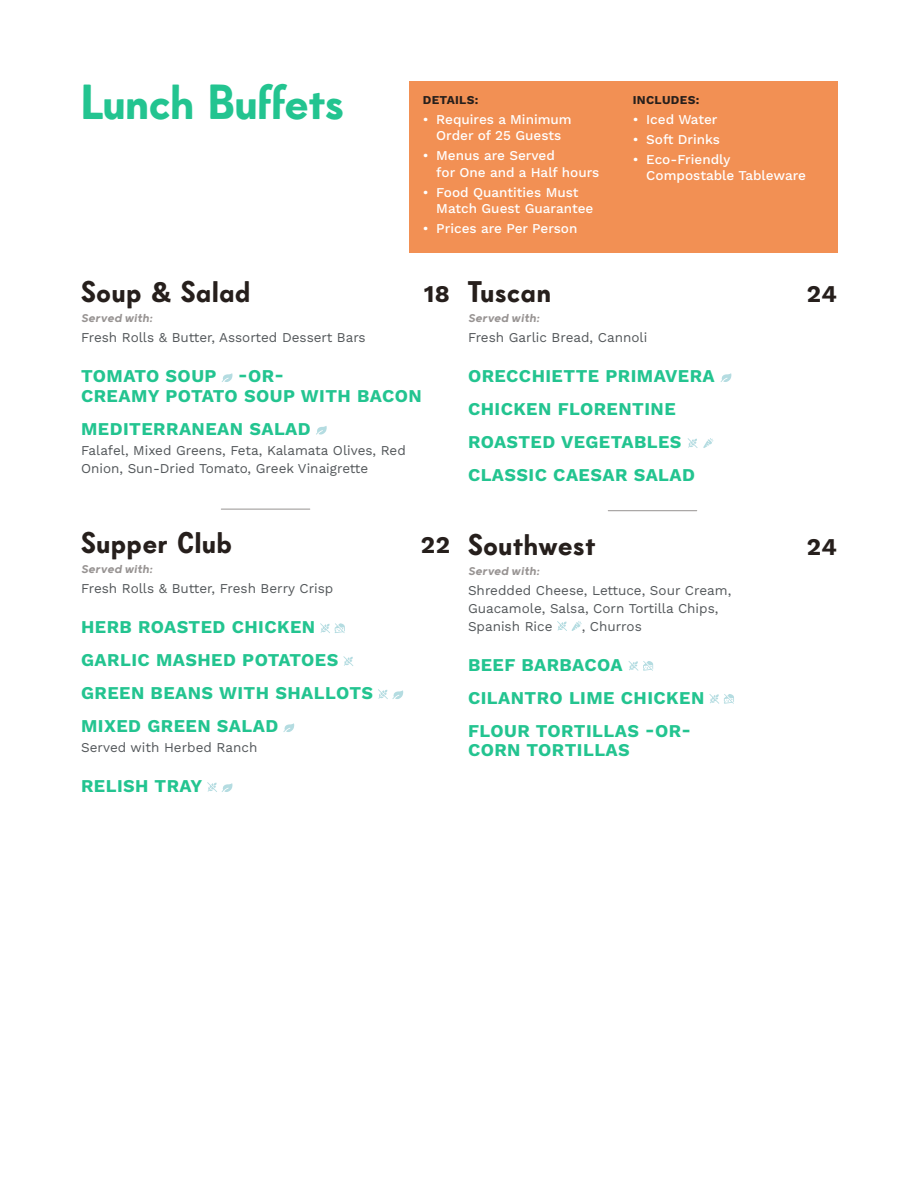
<style>
.page{position:relative;width:918px;height:1188px;background:#fff}
.page>*{position:absolute;margin:0;border:0;box-sizing:border-box;transform-origin:0 0}
.t1{font:49.5px "Poster Boy";color:#23c490}
.Category_Name{font:30px "Poster Boy";letter-spacing:.025em;color:#261f1c}
.Category_Name-2{font:700 24px "Work Sans";letter-spacing:.02em;color:#261f1c}
.Menu_Item{font:700 18px/19.5px "Work Sans";letter-spacing:.025em;color:#23c490}
.Menu_Item_Description{font:13.5px/18px "Work Sans";color:#53575a}
.t2{font:500 13.5px/16.5px "Work Sans";color:#fff}
.Served_With{font:italic 500 13.5px "Grold";color:#979392}
.Details_Includes{font:700 12px "Work Sans";letter-spacing:.025em;color:#261f1c}
.s1{font-family:"Work Sans";font-weight:700}
</style>
<div class="page">
<svg style="left:721px;top:373px;width:10px;height:9px"></svg>
<svg style="left:688px;top:438px;width:25px;height:10px"></svg>
<hr style="left:608px;top:510px;width:89px;height:1px;background:#979392">
<svg style="left:557px;top:621px;width:25px;height:10px"></svg>
<svg style="left:629px;top:661px;width:24px;height:10px"></svg>
<svg style="left:709px;top:694px;width:25px;height:10px"></svg>
<div style="left:409px;top:81px;width:429px;height:172px;background:#f29054"></div>
<svg style="left:222px;top:373px;width:11px;height:9px"></svg>
<svg style="left:316px;top:426px;width:11px;height:9px"></svg>
<hr style="left:221px;top:509px;width:89px;height:1px;background:#979392">
<svg style="left:320px;top:623px;width:25px;height:10px"></svg>
<svg style="left:343px;top:656px;width:10px;height:10px"></svg>
<svg style="left:378px;top:689px;width:25px;height:10px"></svg>
<svg style="left:283px;top:723px;width:11px;height:9px"></svg>
<svg style="left:207px;top:782px;width:25px;height:10px"></svg>
<h1 class="t1" style="left:81px;top:80px;width:264px">Lunch Buffets</h1>
<p class="Details_Includes" style="left:423px;top:93px;width:57px">DETAILS:</p>
<p class="t2" style="left:423px;top:111px;width:150px;text-align:center">• Requires a Minimum<br>Order of 25 Guests</p>
<p class="t2" style="left:436px;top:148px;width:164px;text-indent:-14px">• Menus are Served<br>for One and a Half hours</p>
<p class="t2" style="left:436px;top:184px;width:159px;text-indent:-14px">• Food Quantities Must<br>Match Guest Guarantee</p>
<p class="t2" style="left:423px;top:221px;width:156px">• Prices are Per Person</p>
<p class="Details_Includes" style="left:633px;top:93px;width:68px">INCLUDES:</p>
<p class="t2" style="left:633px;top:111px;width:86px">• Iced Water</p>
<p class="t2" style="left:633px;top:131px;width:89px">• Soft Drinks</p>
<p class="t2" style="left:646px;top:151px;width:161px;text-indent:-14px">• Eco-Friendly<br>Compostable Tableware</p>
<p class="Category_Name" style="left:81px;top:278px;width:171px">Soup <span class="s1">&amp;</span> Salad</p>
<p class="Category_Name-2" style="left:424px;top:280px;width:28px">18</p>
<p class="Served_With" style="left:81px;top:310px;width:73px">Served with:</p>
<p class="Menu_Item_Description" style="left:81px;top:328px;width:286px">Fresh Rolls &amp; Butter, Assorted Dessert Bars</p>
<p class="Menu_Item" style="left:81px;top:367px;width:342px">TOMATO SOUP -OR-<br>CREAMY POTATO SOUP WITH BACON</p>
<p class="Menu_Item" style="left:81px;top:420px;width:231px">MEDITERRANEAN SALAD</p>
<p class="Menu_Item_Description" style="left:81px;top:441px;width:326px">Falafel, Mixed Greens, Feta, Kalamata Olives, Red<br>Onion, Sun-Dried Tomato, Greek Vinaigrette</p>
<p class="Category_Name" style="left:468px;top:278px;width:84px">Tuscan</p>
<p class="Category_Name-2" style="left:807px;top:280px;width:32px">24</p>
<p class="Served_With" style="left:468px;top:310px;width:73px">Served with:</p>
<p class="Menu_Item_Description" style="left:468px;top:328px;width:181px">Fresh Garlic Bread, Cannoli</p>
<p class="Menu_Item" style="left:468px;top:367px;width:248px">ORECCHIETTE PRIMAVERA</p>
<p class="Menu_Item" style="left:468px;top:400px;width:209px">CHICKEN FLORENTINE</p>
<p class="Menu_Item" style="left:468px;top:433px;width:215px">ROASTED VEGETABLES</p>
<p class="Menu_Item" style="left:468px;top:466px;width:229px">CLASSIC CAESAR SALAD</p>
<p class="Category_Name" style="left:81px;top:529px;width:152px">Supper Club</p>
<p class="Category_Name-2" style="left:421px;top:531px;width:31px">22</p>
<p class="Served_With" style="left:81px;top:561px;width:73px">Served with:</p>
<p class="Menu_Item_Description" style="left:81px;top:579px;width:254px">Fresh Rolls &amp; Butter, Fresh Berry Crisp</p>
<p class="Menu_Item" style="left:81px;top:618px;width:236px">HERB ROASTED CHICKEN</p>
<p class="Menu_Item" style="left:81px;top:651px;width:259px">GARLIC MASHED POTATOES</p>
<p class="Menu_Item" style="left:81px;top:684px;width:293px">GREEN BEANS WITH SHALLOTS</p>
<p class="Menu_Item" style="left:81px;top:717px;width:199px">MIXED GREEN SALAD</p>
<p class="Menu_Item_Description" style="left:81px;top:738px;width:178px">Served with Herbed Ranch</p>
<p class="Menu_Item" style="left:81px;top:777px;width:123px">RELISH TRAY</p>
<p class="Category_Name" style="left:468px;top:531px;width:129px">Southwest</p>
<p class="Category_Name-2" style="left:807px;top:532px;width:32px">24</p>
<p class="Served_With" style="left:468px;top:563px;width:73px">Served with:</p>
<p class="Menu_Item_Description" style="left:468px;top:581px;width:265px">Shredded Cheese, Lettuce, Sour Cream,<br>Guacamole, Salsa, Corn Tortilla Chips,<br>Spanish Rice</p>
<p class="Menu_Item_Description" style="left:582px;top:617px;width:62px">, Churros</p>
<p class="Menu_Item" style="left:468px;top:656px;width:156px">BEEF BARBACOA</p>
<p class="Menu_Item" style="left:468px;top:689px;width:238px">CILANTRO LIME CHICKEN</p>
<p class="Menu_Item" style="left:468px;top:722px;width:224px">FLOUR TORTILLAS -OR-<br>CORN TORTILLAS</p>
</div>
